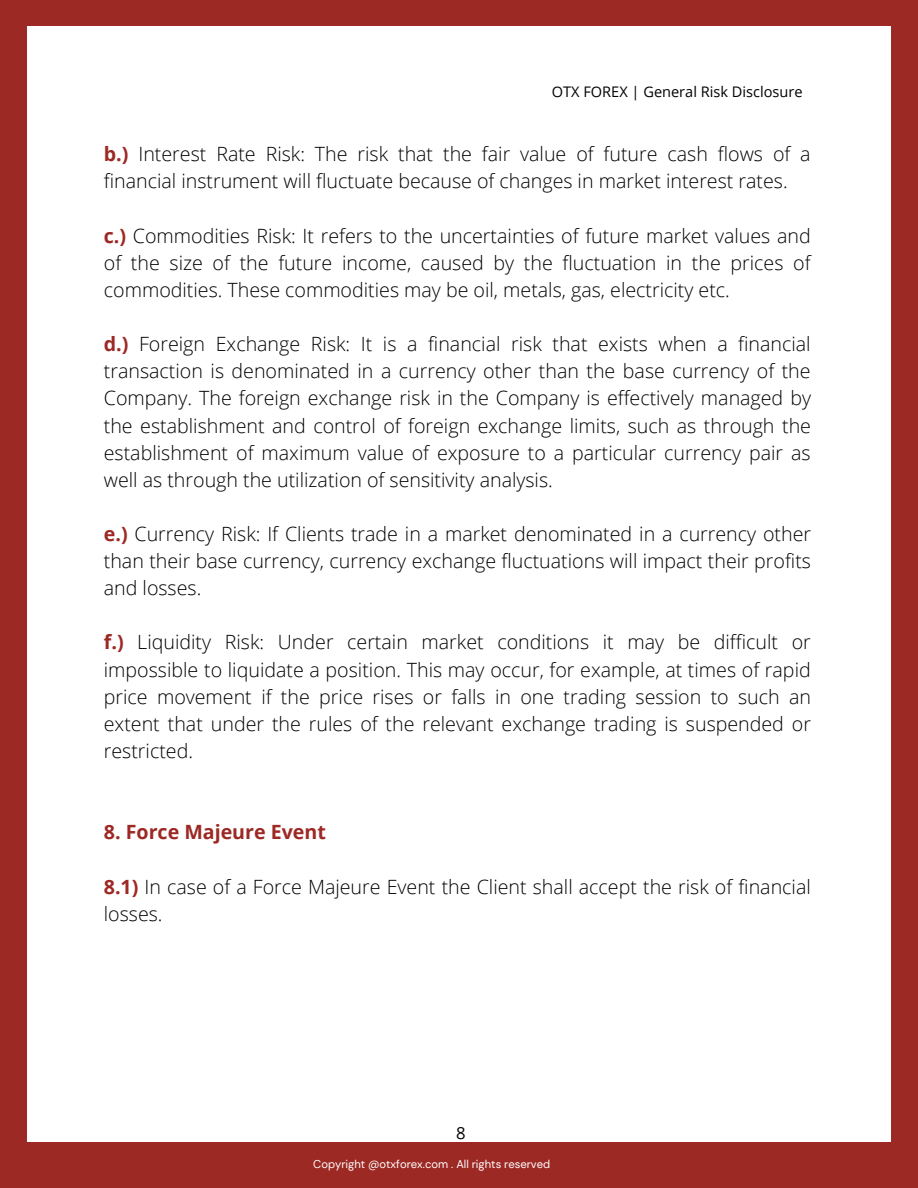
<style>
.page{position:relative;width:918px;height:1188px;background:#fff}
.page>*{position:absolute;margin:0;border:0;box-sizing:border-box;transform-origin:0 0}
.t1{font:300 19.65px/27.2px "Open Sans";color:#000;text-align:justify}
.t2{font:700 19.65px "Open Sans";color:#9d2924}
.t3{font:16.65px "Open Sans";color:#000}
.t4{font:14.55px "Open Sans";color:#000}
.t5{font:11.25px "DM Sans";color:#fff}
.s1{font-weight:700;color:#9d2924}
</style>
<div class="page">
<div style="left:0;top:0;width:918px;height:1142px;background:#9d2924"></div>
<div style="left:27px;top:26px;width:863px;height:1118px;background:#fff"></div>
<div style="left:0;top:1142px;width:918px;height:46px;background:#9d2924"></div>
<p class="t4" style="left:552px;top:82px;width:252px">OTX FOREX | General Risk Disclosure</p>
<p class="t1" style="left:104px;top:140px;width:708px"><span class="s1">b.)</span> Interest Rate Risk: The risk that the fair value of future cash flows of a financial instrument will fluctuate because of changes in market interest rates.</p>
<p class="t1" style="left:104px;top:221px;width:708px"><span class="s1">c.)</span> Commodities Risk: It refers to the uncertainties of future market values and of the size of the future income, caused by the fluctuation in the prices of commodities. These commodities may be oil, metals, gas, electricity etc.</p>
<p class="t1" style="left:104px;top:330px;width:709px"><span class="s1">d.)</span> Foreign Exchange Risk: It is a financial risk that exists when a financial transaction is denominated in a currency other than the base currency of the Company. The foreign exchange risk in the Company is effectively managed by the establishment and control of foreign exchange limits, such as through the establishment of maximum value of exposure to a particular currency pair as well as through the utilization of sensitivity analysis.</p>
<p class="t1" style="left:104px;top:520px;width:709px"><span class="s1">e.)</span> Currency Risk: If Clients trade in a market denominated in a currency other than their base currency, currency exchange fluctuations will impact their profits and losses.</p>
<p class="t1" style="left:104px;top:628px;width:709px"><span class="s1">f.)</span> Liquidity Risk: Under certain market conditions it may be difficult or impossible to liquidate a position. This may occur, for example, at times of rapid price movement if the price rises or falls in one trading session to such an extent that under the rules of the relevant exchange trading is suspended or restricted.</p>
<p class="t2" style="left:104px;top:818px;width:224px">8. Force Majeure Event</p>
<p class="t1" style="left:104px;top:872px;width:709px"><span class="s1">8.1)</span> In case of a Force Majeure Event the Client shall accept the risk of financial losses.</p>
<p class="t3" style="left:456px;top:1121px;width:11px">8</p>
<p class="t5" style="left:313px;top:1157px;width:226px">Coighight 020 Otxfocom . All All rights res</p>
<p class="t5" style="left:544px;top:1157px;width:25px">rved</p>
<p class="t5" style="left:297px;top:1157px;width:255px">Copyrpyrt @2@otxforex.rex.com .rights reserved</p>
</div>
